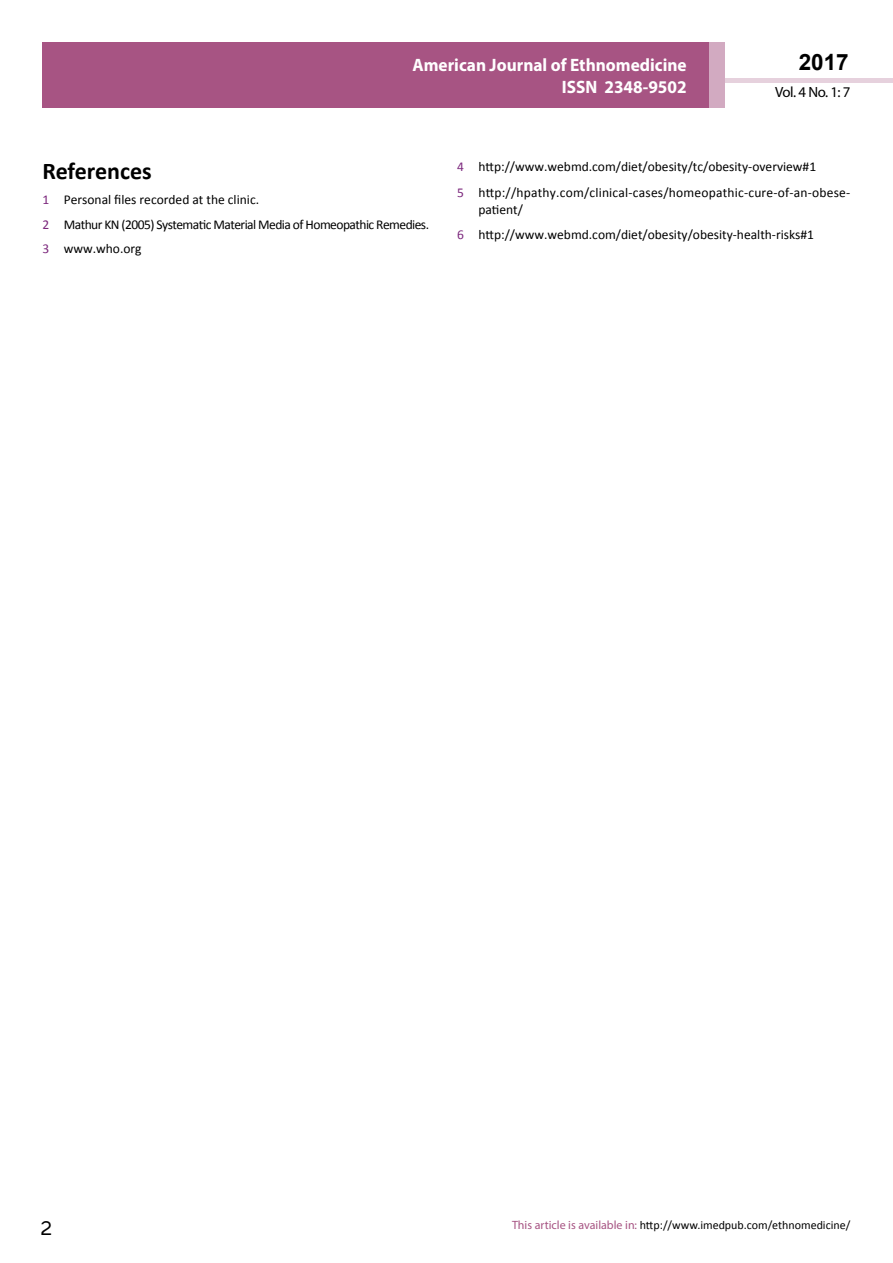
<style>
.page{position:relative;width:893px;height:1263px;background:#fff}
.page>*{position:absolute;margin:0;border:0;box-sizing:border-box;transform-origin:0 0}
.t1{font:25.5px "Tunga";color:#000}
.t2{font:700 24px "Calibri";color:#000}
.t3{font:700 22.5px "Arial";color:#000}
.t4{font:700 18px/21.6px "Myriad Pro";color:#fff;text-align:right;scale:.96 1}
.t5{font:14.85px "Myriad Pro";color:#000}
.t6{font:13.5px/25.5px "Calibri";color:#000}
.t7{font:13.5px/24.8px "Calibri";letter-spacing:-.04em;color:#000}
.t8{font:12px "Calibri";color:#000}
.s1{color:#7c287d}
.s2{font-family:"Myriad Pro";color:#a75483}
</style>
<div class="page">
<hr style="left:725px;top:78px;width:168px;height:4px;background:#e6d1dd">
<div style="left:43px;top:42px;width:666px;height:66px;background:#a75483"></div>
<div style="left:709px;top:42px;width:16px;height:66px;background:#d2aac1"></div>
<h3 class="t4" style="left:517px;top:53px;width:198px">ARCHIVOS DE MEDICINA<br>ISSN 1698-9465</h3>
<h3 class="t3" style="left:799px;top:47px;width:52px">2017</h3>
<h3 class="t4" style="left:412px;top:54px;width:287px">American Journal of Ethnomedicine<br>ISSN 2348-9502</h3>
<p class="t5" style="left:775px;top:83px;width:77px">Vol. 4 No. 1: 7</p>
<h2 class="t2" style="left:43px;top:156px;width:111px">References</h2>
<p class="t7" style="left:43px;top:187px;width:388px"><span class="s1">1</span> Personal files recorded at the clinic.<br><span class="s1">2</span> Mathur KN (2005) Systematic Material Media of Homeopathic Remedies.<br><span class="s1">3</span> www.who.org</p>
<p class="t6" style="left:457px;top:154px;width:395px"><span class="s1">4</span> http://www.webmd.com/diet/obesity/tc/obesity-overview#1<br><span class="s1">5</span> http://hpathy.com/clinical-cases/homeopathic-cure-of-an-obese-</p>
<p class="t6" style="left:457px;top:196px;width:358px;text-indent:21px">patient/<br><span class="s1">6</span> http://www.webmd.com/diet/obesity/obesity-health-risks#1</p>
<h1 class="t1" style="left:41px;top:1211px;width:13px">2</h1>
<p class="t8" style="left:512px;top:1218px;width:340px"><span class="s2">This article is available in:</span> http://www.imedpub.com/ethnomedicine/</p>
</div>
